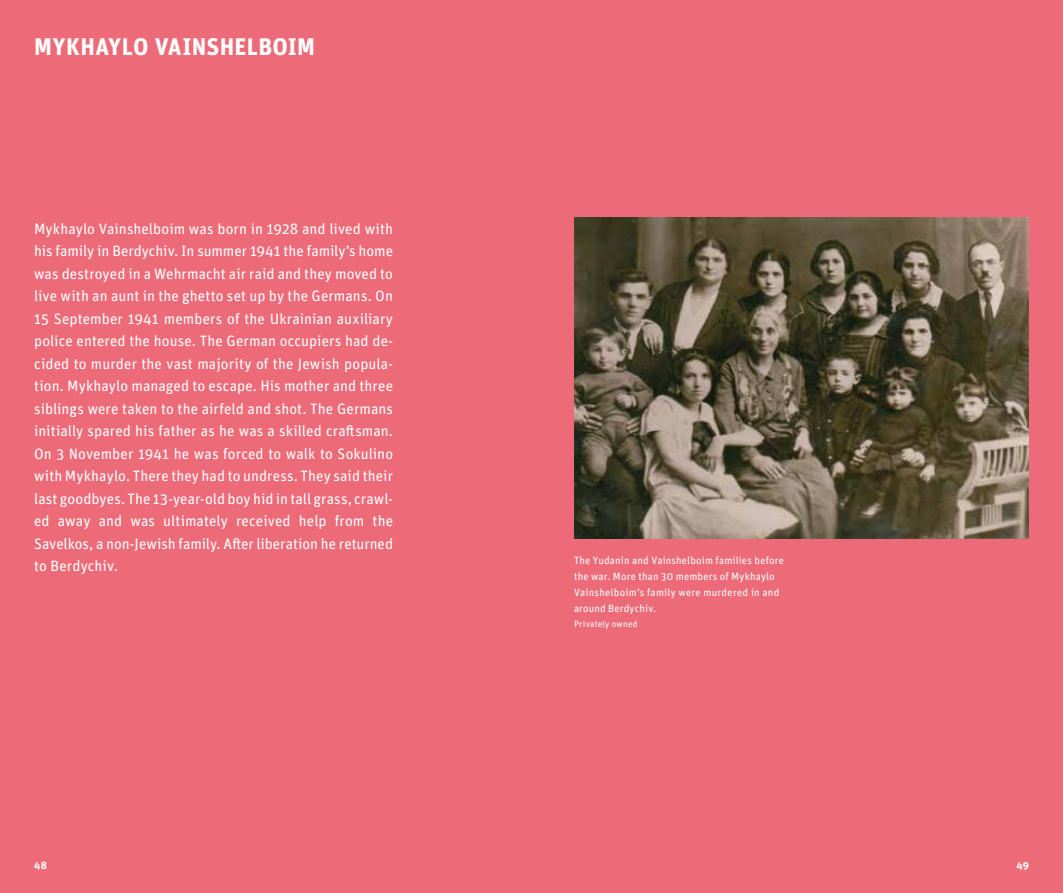
<style>
.page{position:relative;width:1063px;height:893px;background:#ed6b79}
.page>*{position:absolute;margin:0;border:0;box-sizing:border-box;transform-origin:0 0}
.t1{font:700 24px "Unit Pro";letter-spacing:.01em;color:#fff}
.t2{font:15px/22.5px "Unit Pro";color:#fff;text-align:justify}
.t3{font:10.5px/15.8px "Unit Pro";letter-spacing:.015em;color:#fff}
.t4{font:700 10.5px "Unit Pro";color:#fff}
.t5{font:9px "Unit Pro";letter-spacing:.02em;color:#fff}
</style>
<div class="page">
<img style="left:574px;top:218px;width:455px;height:320px">
<h1 class="t1" style="left:34px;top:29px;width:283px">MYKHAYLO VAINSHELBOIM</h1>
<p class="t2" style="left:34px;top:216px;width:361px">Mykhaylo Vainshelboim was born in 1928 and lived with his family in Berdychiv. In summer 1941 the family’s home was destroyed in a Wehrmacht air raid and they moved to live with an aunt in the ghetto set up by the Germans. On 15 September 1941 members of the Ukrainian auxiliary police entered the house. The German occupiers had de&shy;cided to murder the vast majority of the Jewish popula&shy;tion. Mykhaylo managed to escape. His mother and three siblings were taken to the airfeld and shot. The Germans initially spared his father as he was a skilled craftsman.<br>On 3 November 1941 he was forced to walk to Sokulino with Mykhaylo. There they had to undress. They said their last goodbyes. The 13-year-old boy hid in tall grass, crawl&shy;ed away and was ultimately received help from the Savelkos, a non-Jewish family. After liberation he returned to Berdychiv.</p>
<p class="t3" style="left:574px;top:552px;width:211px">The Yudanin and Vainshelboim families before the war. More than 30 members of Mykhaylo Vainshelboim’s family were murdered in and around Berdychiv.</p>
<p class="t5" style="left:574px;top:618px;width:65px">Privately owned</p>
<p class="t4" style="left:34px;top:857px;width:14px">48</p>
<p class="t4" style="left:1016px;top:857px;width:14px">49</p>
</div>
